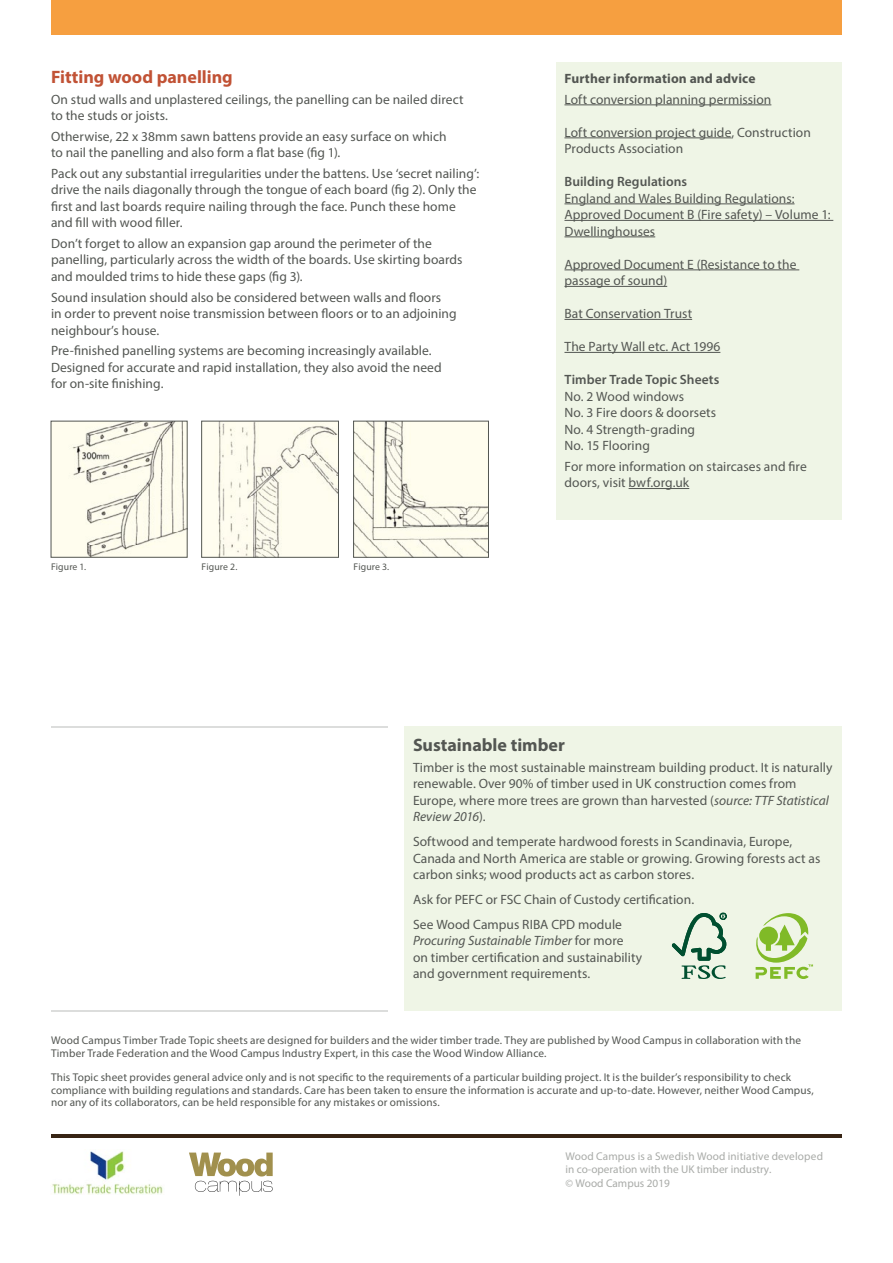
<style>
.page{position:relative;width:893px;height:1263px;background:#fff}
.page>*{position:absolute;margin:0;border:0;box-sizing:border-box;transform-origin:0 0}
.t1{font:700 18px "Myriad Pro";color:#c15235}
.t2{font:700 18px "Myriad Pro";color:#535652}
.t3{font:13.5px/16.5px "Myriad Pro";letter-spacing:.005em;color:#535652}
.t4{font:600 13.5px "Myriad Pro";letter-spacing:.005em;color:#535652}
.t5{font:700 13.5px "Myriad Pro";letter-spacing:.01em;color:#535652}
.t6{font:11.25px/12.3px "Myriad Pro";letter-spacing:.01em;color:#535652}
.t7{font:11.25px/13.5px "Myriad Pro";color:#a9aba8}
.t8{font:9.75px "Myriad Pro";letter-spacing:.015em;color:#535652}
.s1{font-style:italic}
</style>
<div class="page">
<div style="left:51px;top:0;width:791px;height:34px;background:#f69f40"></div>
<hr style="left:51px;top:1135px;width:791px;height:3px;background:#372414">
<hr style="left:51px;top:726px;width:336px;height:1px;background:#dcdddc">
<div style="left:404px;top:726px;width:438px;height:285px;background:#eff5e6"></div>
<svg style="left:672px;top:913px;width:54px;height:66px"></svg>
<svg style="left:756px;top:913px;width:57px;height:66px"></svg>
<hr style="left:51px;top:1010px;width:336px;height:1px;background:#dcdddc">
<div style="left:556px;top:62px;width:286px;height:458px;background:#eff5e6"></div>
<hr style="left:564px;top:105px;width:207px;height:1px;background:#535652">
<hr style="left:564px;top:138px;width:167px;height:1px;background:#535652">
<hr style="left:564px;top:204px;width:230px;height:1px;background:#535652">
<hr style="left:564px;top:220px;width:269px;height:1px;background:#535652">
<hr style="left:564px;top:237px;width:91px;height:1px;background:#535652">
<hr style="left:564px;top:270px;width:235px;height:1px;background:#535652">
<hr style="left:564px;top:286px;width:103px;height:1px;background:#535652">
<hr style="left:564px;top:319px;width:128px;height:1px;background:#535652">
<hr style="left:564px;top:352px;width:156px;height:1px;background:#535652">
<hr style="left:629px;top:488px;width:60px;height:1px;background:#535652">
<img style="left:53px;top:423px;width:132px;height:132px">
<img style="left:203px;top:423px;width:134px;height:132px">
<div style="left:201px;top:421px;width:138px;height:136px;border:1px solid #535652"></div>
<img style="left:355px;top:423px;width:132px;height:132px">
<div style="left:353px;top:421px;width:136px;height:136px;border:1px solid #535652"></div>
<svg style="left:189px;top:1152px;width:84px;height:44px"></svg>
<img style="left:52px;top:1151px;width:111px;height:43px">
<h1 class="t1" style="left:51px;top:65px;width:183px">Fitting wood panelling</h1>
<p class="t3" style="left:51px;top:91px;width:414px">On stud walls and unplastered ceilings, the panelling can be nailed direct to the studs or joists.</p>
<p class="t3" style="left:51px;top:128px;width:397px">Otherwise, 22 x 38mm sawn battens provide an easy surface on which to nail the panelling and also form a flat base (fig 1).</p>
<p class="t3" style="left:51px;top:165px;width:430px">Pack out any substantial irregularities under the battens. Use ‘secret nailing’: drive the nails diagonally through the tongue of each board (fig 2). Only the first and last boards require nailing through the face. Punch these home and fill with wood filler.</p>
<p class="t3" style="left:51px;top:235px;width:413px">Don’t forget to allow an expansion gap around the perimeter of the panelling, particularly across the width of the boards. Use skirting boards and moulded trims to hide these gaps (fig 3).</p>
<p class="t3" style="left:51px;top:289px;width:407px">Sound insulation should also be considered between walls and floors<br>in order to prevent noise transmission between floors or to an adjoining neighbour’s house.</p>
<p class="t3" style="left:51px;top:342px;width:392px">Pre-finished panelling systems are becoming increasingly available.<br>Designed for accurate and rapid installation, they also avoid the need for on-site finishing.</p>
<p class="t8" style="left:51px;top:560px;width:37px">Figure 1.</p>
<p class="t8" style="left:202px;top:560px;width:37px">Figure 2.</p>
<p class="t8" style="left:354px;top:560px;width:37px">Figure 3.</p>
<p class="t5" style="left:564px;top:70px;width:193px">Further information and advice</p>
<p class="t3" style="left:564px;top:91px;width:208px">Loft conversion planning permission</p>
<p class="t3" style="left:564px;top:124px;width:248px">Loft conversion project guide, Construction<br>Products Association</p>
<p class="t4" style="left:564px;top:173px;width:124px">Building Regulations</p>
<p class="t3" style="left:564px;top:189px;width:267px">England and Wales Building Regulations:<br>Approved Document B (Fire safety) – Volume 1:<br>Dwellinghouses</p>
<p class="t3" style="left:564px;top:255px;width:233px">Approved Document E (Resistance to the passage of sound)</p>
<p class="t3" style="left:564px;top:305px;width:129px">Bat Conservation Trust</p>
<p class="t3" style="left:564px;top:338px;width:157px">The Party Wall etc. Act 1996</p>
<p class="t4" style="left:564px;top:371px;width:157px">Timber Trade Topic Sheets</p>
<p class="t3" style="left:564px;top:387px;width:153px">No. 2 Wood windows<br>No. 3 Fire doors &amp; doorsets<br>No. 4 Strength-grading<br>No. 15 Flooring</p>
<p class="t3" style="left:564px;top:458px;width:244px">For more information on staircases and fire doors, visit bwf.org.uk</p>
<h1 class="t2" style="left:413px;top:733px;width:153px">Sustainable timber</h1>
<p class="t3" style="left:413px;top:759px;width:421px">Timber is the most sustainable mainstream building product. It is naturally renewable. Over 90% of timber used in UK construction comes from Europe, where more trees are grown than harvested (<span class="s1">source: TTF Statistical Review 2016</span>).</p>
<p class="t3" style="left:413px;top:833px;width:409px">Softwood and temperate hardwood forests in Scandinavia, Europe,<br>Canada and North America are stable or growing. Growing forests act as carbon sinks; wood products act as carbon stores.</p>
<p class="t3" style="left:413px;top:887px;width:283px;line-height:24.8px">Ask for PEFC or FSC Chain of Custody certification.<br>See Wood Campus RIBA CPD module</p>
<p class="t3" style="left:413px;top:932px;width:231px"><span class="s1">Procuring Sustainable Timber</span> for more<br>on timber certification and sustainability and government requirements.</p>
<p class="t6" style="left:51px;top:1034px;width:752px">Wood Campus Timber Trade Topic sheets are designed for builders and the wider timber trade. They are published by Wood Campus in collaboration with the<br>Timber Trade Federation and the Wood Campus Industry Expert, in this case the Wood Window Alliance.</p>
<p class="t6" style="left:51px;top:1071px;width:764px">This Topic sheet provides general advice only and is not specific to the requirements of a particular building project. It is the builder’s responsibility to check compliance with building regulations and standards. Care has been taken to ensure the information is accurate and up-to-date. However, neither Wood Campus, nor any of its collaborators, can be held responsible for any mistakes or omissions.</p>
<p class="t7" style="left:565px;top:1149px;width:259px">Wood Campus is a Swedish Wood initiative developed in co-operation with the UK timber industry.<br>© Wood Campus 2019</p>
</div>
